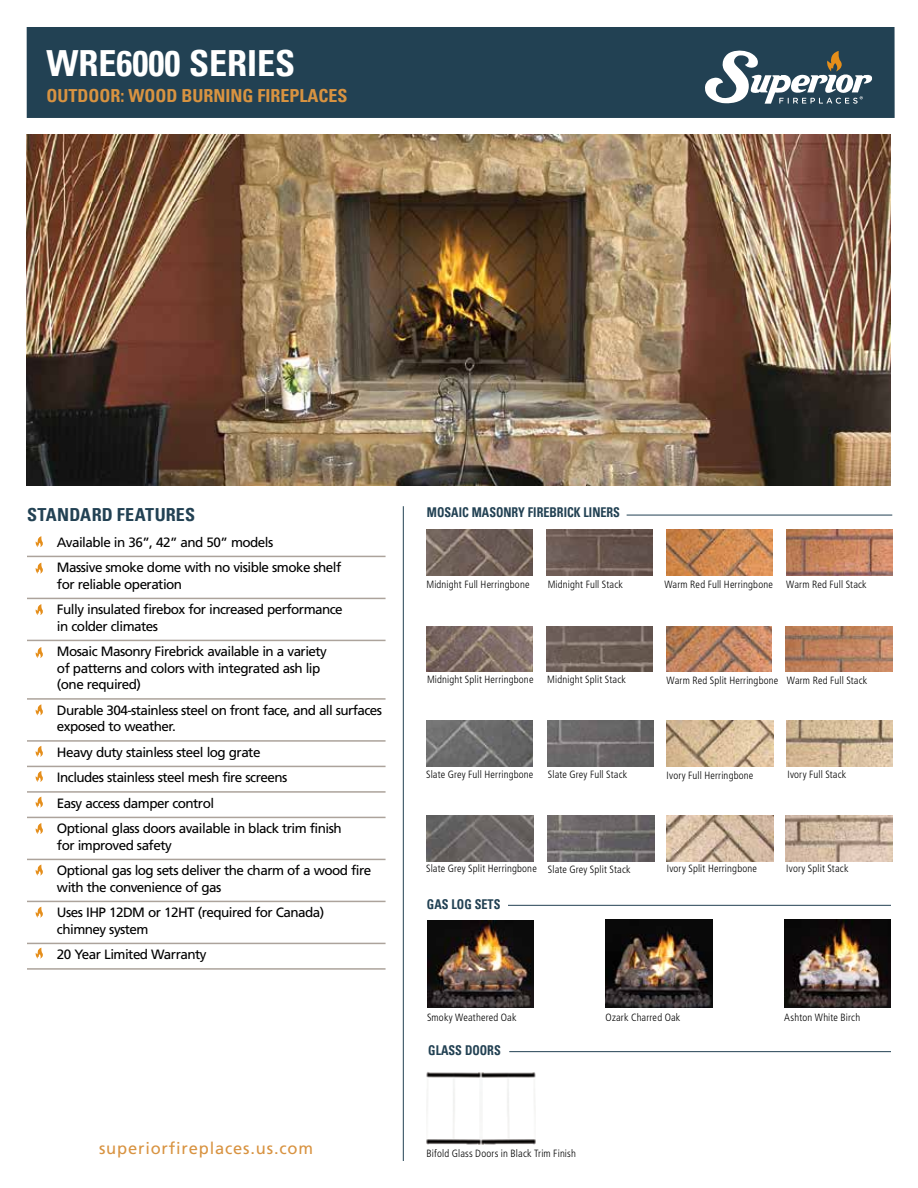
<style>
.page{position:relative;width:918px;height:1188px;background:#fff}
.page>*{position:absolute;margin:0;border:0;box-sizing:border-box;transform-origin:0 0}
.t1{font:36px "Univers Com 67 Bold Cond";color:#fff}
.t2{font:18px "Univers Com 67 Bold Cond";color:#d89341}
.t3{font:18px "Univers Com 67 Bold Cond";letter-spacing:.01em;color:#224153}
.t4{font:16.5px "Frutiger LT Std";letter-spacing:.05em;color:#d89341}
.t5{font:13.5px/25.5px "Frutiger LT Std";letter-spacing:-.04em;color:#000}
.t6{font:13.5px "Univers Com 67 Bold Cond";color:#224153;scale:.9 1}
.t7{font:300 condensed 10.5px "Frutiger LT Std";letter-spacing:.015em;color:#000}
</style>
<div class="page">
<img style="left:27px;top:135px;width:864px;height:351px">
<div style="left:27px;top:27px;width:868px;height:91px;background:#224153"></div>
<svg style="left:705px;top:51px;width:167px;height:53px"></svg>
<hr style="left:27px;top:556px;width:359px;height:1px;background:#aca39b">
<hr style="left:27px;top:598px;width:359px;height:1px;background:#aca39b">
<hr style="left:27px;top:640px;width:359px;height:1px;background:#aca39b">
<hr style="left:27px;top:698px;width:359px;height:2px;background:#aca39b">
<hr style="left:27px;top:740px;width:359px;height:2px;background:#aca39b">
<hr style="left:27px;top:766px;width:359px;height:1px;background:#aca39b">
<hr style="left:27px;top:791px;width:359px;height:2px;background:#aca39b">
<hr style="left:27px;top:817px;width:359px;height:1px;background:#aca39b">
<hr style="left:27px;top:859px;width:359px;height:1px;background:#aca39b">
<hr style="left:27px;top:901px;width:359px;height:1px;background:#aca39b">
<hr style="left:27px;top:943px;width:359px;height:1px;background:#aca39b">
<hr style="left:27px;top:968px;width:359px;height:2px;background:#aca39b">
<svg style="left:35px;top:536px;width:8px;height:11px"></svg>
<svg style="left:35px;top:797px;width:8px;height:11px"></svg>
<svg style="left:35px;top:771px;width:8px;height:11px"></svg>
<svg style="left:35px;top:563px;width:8px;height:11px"></svg>
<svg style="left:35px;top:823px;width:8px;height:11px"></svg>
<svg style="left:35px;top:647px;width:8px;height:11px"></svg>
<svg style="left:35px;top:604px;width:8px;height:11px"></svg>
<svg style="left:35px;top:865px;width:8px;height:11px"></svg>
<svg style="left:35px;top:907px;width:8px;height:11px"></svg>
<svg style="left:35px;top:948px;width:8px;height:11px"></svg>
<svg style="left:35px;top:704px;width:8px;height:11px"></svg>
<svg style="left:35px;top:746px;width:8px;height:11px"></svg>
<hr style="left:627px;top:515px;width:265px;height:1px;background:#224153">
<hr style="left:508px;top:905px;width:383px;height:1px;background:#224153">
<hr style="left:509px;top:1051px;width:382px;height:1px;background:#224153">
<hr style="left:403px;top:506px;width:1px;height:655px;background:#224153">
<img style="left:667px;top:721px;width:106px;height:46px">
<img style="left:426px;top:721px;width:107px;height:46px">
<img style="left:787px;top:721px;width:106px;height:46px">
<img style="left:547px;top:721px;width:106px;height:46px">
<img style="left:785px;top:815px;width:107px;height:46px">
<img style="left:547px;top:815px;width:107px;height:46px">
<img style="left:667px;top:815px;width:107px;height:46px">
<img style="left:427px;top:815px;width:107px;height:46px">
<img style="left:666px;top:530px;width:106px;height:46px">
<img style="left:426px;top:530px;width:106px;height:46px">
<img style="left:786px;top:530px;width:106px;height:46px">
<img style="left:546px;top:530px;width:106px;height:46px">
<img style="left:786px;top:626px;width:106px;height:46px">
<img style="left:546px;top:626px;width:107px;height:46px">
<img style="left:667px;top:627px;width:105px;height:45px">
<img style="left:427px;top:627px;width:105px;height:45px">
<img style="left:426px;top:1072px;width:110px;height:73px">
<img style="left:784px;top:919px;width:107px;height:88px">
<img style="left:427px;top:920px;width:107px;height:88px">
<img style="left:606px;top:919px;width:106px;height:89px">
<h1 class="t1" style="left:46px;top:41px;width:250px">WRE6000 SERIES</h1>
<h2 class="t2" style="left:46px;top:84px;width:303px">OUTDOOR: WOOD BURNING FIREPLACES</h2>
<h2 class="t3" style="left:27px;top:504px;width:170px">STANDARD FEATURES</h2>
<p class="t5" style="left:57px;top:529px;width:286px">Available in 36”, 42” and 50” models<br>Massive smoke dome with no visible smoke shelf</p>
<p class="t5" style="left:57px;top:571px;width:287px">for reliable operation<br>Fully insulated firebox for increased performance</p>
<p class="t5" style="left:57px;top:613px;width:272px">in colder climates<br>Mosaic Masonry Firebrick available in a variety</p>
<p class="t5" style="left:57px;top:660px;width:265px;line-height:16.5px">of patterns and colors with integrated ash lip (one required)</p>
<p class="t5" style="left:57px;top:702px;width:326px;line-height:16.5px">Durable 304-stainless steel on front face, and all surfaces exposed to weather.</p>
<p class="t5" style="left:57px;top:739px;width:286px">Heavy duty stainless steel log grate<br>Includes stainless steel mesh fire screens<br>Easy access damper control<br>Optional glass doors available in black trim finish</p>
<p class="t5" style="left:57px;top:832px;width:316px">for improved safety<br>Optional gas log sets deliver the charm of a wood fire</p>
<p class="t5" style="left:57px;top:874px;width:269px">with the convenience of gas<br>Uses IHP 12DM or 12HT (required for Canada)</p>
<p class="t5" style="left:57px;top:916px;width:151px">chimney system<br>20 Year Limited Warranty</p>
<p class="t4" style="left:99px;top:1139px;width:216px">superiorfireplaces.us.com</p>
<p class="t6" style="left:427px;top:504px;width:216px">MOSAIC MASONRY FIREBRICK LINERS</p>
<p class="t7" style="left:426px;top:578px;width:105px">Midnight Full Herringbone</p>
<p class="t7" style="left:548px;top:578px;width:77px">Midnight Full Stack</p>
<p class="t7" style="left:664px;top:578px;width:110px">Warm Red Full Herringbone</p>
<p class="t7" style="left:786px;top:578px;width:82px">Warm Red Full Stack</p>
<p class="t7" style="left:427px;top:673px;width:108px">Midnight Split Herringbone</p>
<p class="t7" style="left:547px;top:673px;width:80px">Midnight Split Stack</p>
<p class="t7" style="left:667px;top:675px;width:202px">Warm Red Split Herringbone Warm Red Full Stack</p>
<p class="t7" style="left:426px;top:768px;width:109px">Slate Grey Full Herringbone</p>
<p class="t7" style="left:548px;top:769px;width:81px">Slate Grey Full Stack</p>
<p class="t7" style="left:667px;top:769px;width:88px">Ivory Full Herringbone</p>
<p class="t7" style="left:787px;top:769px;width:60px">Ivory Full Stack</p>
<p class="t7" style="left:426px;top:863px;width:206px">Slate Grey Split Herringbone Slate Grey Split Stack</p>
<p class="t7" style="left:667px;top:862px;width:92px">Ivory Split Herringbone</p>
<p class="t7" style="left:786px;top:862px;width:64px">Ivory Split Stack</p>
<p class="t6" style="left:427px;top:896px;width:83px">GAS LOG SETS</p>
<p class="t7" style="left:427px;top:1012px;width:91px">Smoky Weathered Oak</p>
<p class="t7" style="left:606px;top:1012px;width:76px">Ozark Charred Oak</p>
<p class="t7" style="left:784px;top:1012px;width:77px">Ashton White Birch</p>
<p class="t6" style="left:428px;top:1042px;width:82px">GLASS DOORS</p>
<p class="t7" style="left:426px;top:1148px;width:151px">Bifold Glass Doors in Black Trim Finish</p>
</div>
